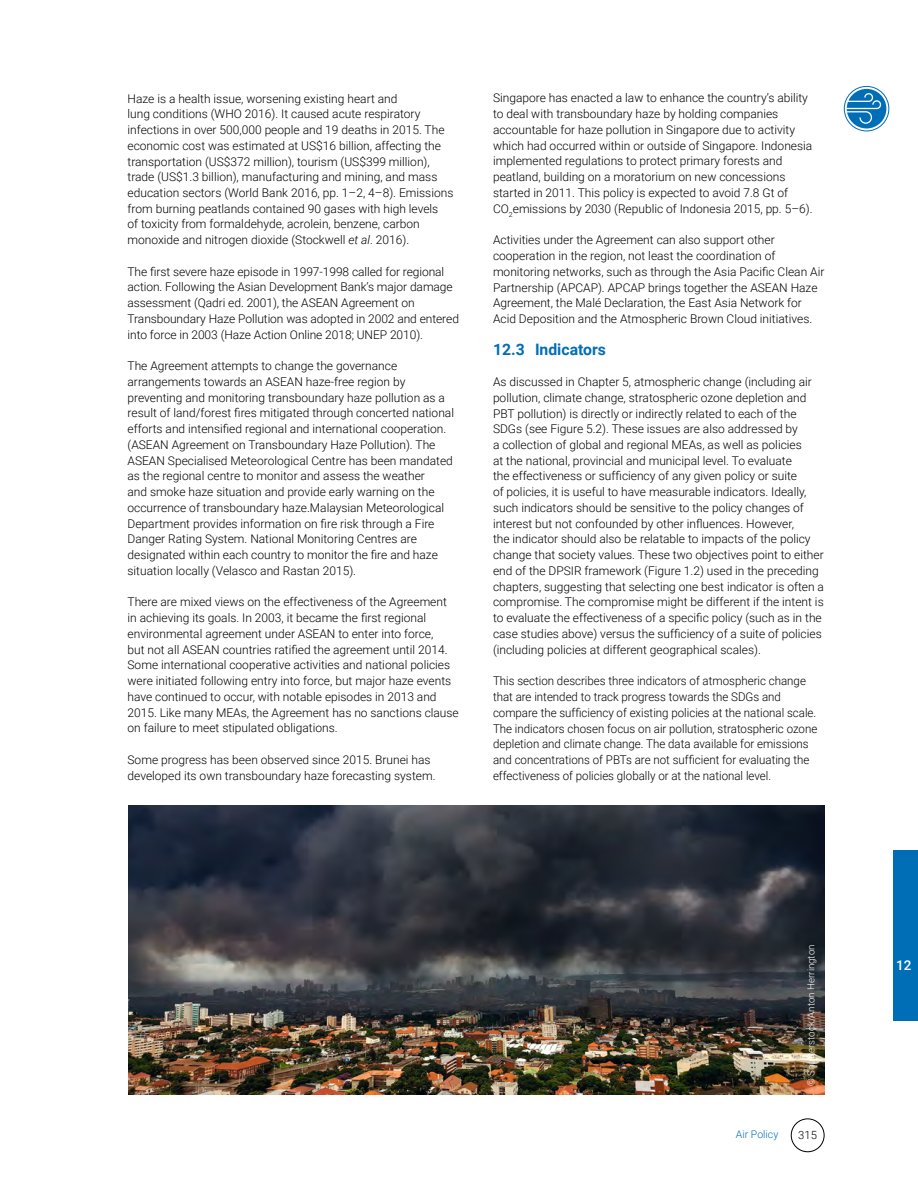
<style>
.page{position:relative;width:918px;height:1188px;background:#fff}
.page>*{position:absolute;margin:0;border:0;box-sizing:border-box;transform-origin:0 0}
.t1{font:700 15.75px "Roboto";color:#006eb7}
.t2{font:500 13.5px "Roboto";color:#fff}
.t3{font:300 12px/15.8px "Roboto";color:#000}
.t4{font:300 12px/15.8px "Roboto";color:#000;scale:.96 1}
.t5{font:300 11.25px "Roboto";color:#000}
.t6{font:300 10.5px "Roboto";color:#006eb7}
.t7{font:300 9.75px "Roboto";color:#fff}
.s1{font-style:italic}
</style>
<div class="page">
<svg style="left:844px;top:86px;width:45px;height:45px"></svg>
<div style="left:847px;top:89px;width:39px;height:39px;background:#006eb7;border-radius:50%"></div>
<svg style="left:844px;top:92px;width:38px;height:32px"></svg>
<div style="left:844px;top:86px;width:45px;height:45px;border:1px solid #006eb7;border-radius:50%"></div>
<div style="left:791px;top:1118px;width:34px;height:34px;border:1px solid #000;border-radius:50%"></div>
<div style="left:893px;top:850px;width:25px;height:170px;background:#006eb7"></div>
<img style="left:128px;top:806px;width:696px;height:289px">
<p class="t3" style="left:128px;top:90px;width:327px">Haze is a health issue, worsening existing heart and<br>lung conditions (WHO 2016). It caused acute respiratory infections in over 500,000 people and 19 deaths in 2015. The economic cost was estimated at US$16 billion, affecting the transportation (US$372 million), tourism (US$399 million), trade (US$1.3 billion), manufacturing and mining, and mass education sectors (World Bank 2016, pp. 1–2, 4–8). Emissions from burning peatlands contained 90 gases with high levels<br>of toxicity from formaldehyde, acrolein, benzene, carbon monoxide and nitrogen dioxide (Stockwell <span class="s1">et al</span>. 2016).</p>
<p class="t3" style="left:128px;top:263px;width:333px">The first severe haze episode in 1997-1998 called for regional action. Following the Asian Development Bank’s major damage assessment (Qadri ed. 2001), the ASEAN Agreement on Transboundary Haze Pollution was adopted in 2002 and entered into force in 2003 (Haze Action Online 2018; UNEP 2010).</p>
<p class="t3" style="left:128px;top:358px;width:328px">The Agreement attempts to change the governance arrangements towards an ASEAN haze-free region by preventing and monitoring transboundary haze pollution as a result of land/forest fires mitigated through concerted national efforts and intensified regional and international cooperation. (ASEAN Agreement on Transboundary Haze Pollution). The ASEAN Specialised Meteorological Centre has been mandated as the regional centre to monitor and assess the weather<br>and smoke haze situation and provide early warning on the occurrence of transboundary haze.Malaysian Meteorological Department provides information on fire risk through a Fire Danger Rating System. National Monitoring Centres are designated within each country to monitor the fire and haze situation locally (Velasco and Rastan 2015).</p>
<p class="t3" style="left:128px;top:594px;width:333px">There are mixed views on the effectiveness of the Agreement in achieving its goals. In 2003, it became the first regional environmental agreement under ASEAN to enter into force,<br>but not all ASEAN countries ratified the agreement until 2014.<br>Some international cooperative activities and national policies were initiated following entry into force, but major haze events have continued to occur, with notable episodes in 2013 and 2015. Like many MEAs, the Agreement has no sanctions clause on failure to meet stipulated obligations.</p>
<p class="t3" style="left:128px;top:751px;width:310px">Some progress has been observed since 2015. Brunei has developed its own transboundary haze forecasting system.</p>
<p class="t3" style="left:493px;top:90px;width:321px">Singapore has enacted a law to enhance the country’s ability to deal with transboundary haze by holding companies accountable for haze pollution in Singapore due to activity which had occurred within or outside of Singapore. Indonesia implemented regulations to protect primary forests and peatland, building on a moratorium on new concessions started in 2011. This policy is expected to avoid 7.8 Gt of CO<sub>2</sub>emissions by 2030 (Republic of Indonesia 2015, pp. 5–6).</p>
<p class="t3" style="left:493px;top:232px;width:333px">Activities under the Agreement can also support other cooperation in the region, not least the coordination of monitoring networks, such as through the Asia Pacific Clean Air Partnership (APCAP). APCAP brings together the ASEAN Haze Agreement, the Malé Declaration, the East Asia Network for Acid Deposition and the Atmospheric Brown Cloud initiatives.</p>
<h1 class="t1" style="left:493px;top:338px;width:114px">12.3 Indicators</h1>
<p class="t3" style="left:493px;top:373px;width:333px">As discussed in Chapter 5, atmospheric change (including air pollution, climate change, stratospheric ozone depletion and PBT pollution) is directly or indirectly related to each of the SDGs (see Figure 5.2). These issues are also addressed by<br>a collection of global and regional MEAs, as well as policies<br>at the national, provincial and municipal level. To evaluate<br>the effectiveness or sufficiency of any given policy or suite<br>of policies, it is useful to have measurable indicators. Ideally, such indicators should be sensitive to the policy changes of interest but not confounded by other influences. However,<br>the indicator should also be relatable to impacts of the policy change that society values. These two objectives point to either end of the DPSIR framework (Figure 1.2) used in the preceding chapters, suggesting that selecting one best indicator is often a compromise. The compromise might be different if the intent is to evaluate the effectiveness of a specific policy (such as in the case studies above) versus the sufficiency of a suite of policies (including policies at different geographical scales).</p>
<p class="t4" style="left:493px;top:673px;width:339px">This section describes three indicators of atmospheric change that are intended to track progress towards the SDGs and compare the sufficiency of existing policies at the national scale.<br>The indicators chosen focus on air pollution, stratospheric ozone depletion and climate change. The data available for emissions and concentrations of PBTs are not sufficient for evaluating the effectiveness of policies globally or at the national level.</p>
<p class="t7" style="left:804px;top:1086px;width:143px;rotate:-90deg">© Shutterstock/Anton Herrington</p>
<p class="t6" style="left:736px;top:1127px;width:44px">Air Policy</p>
<p class="t5" style="left:798px;top:1128px;width:20px">315</p>
<p class="t2" style="left:896px;top:955px;width:17px">12</p>
</div>
